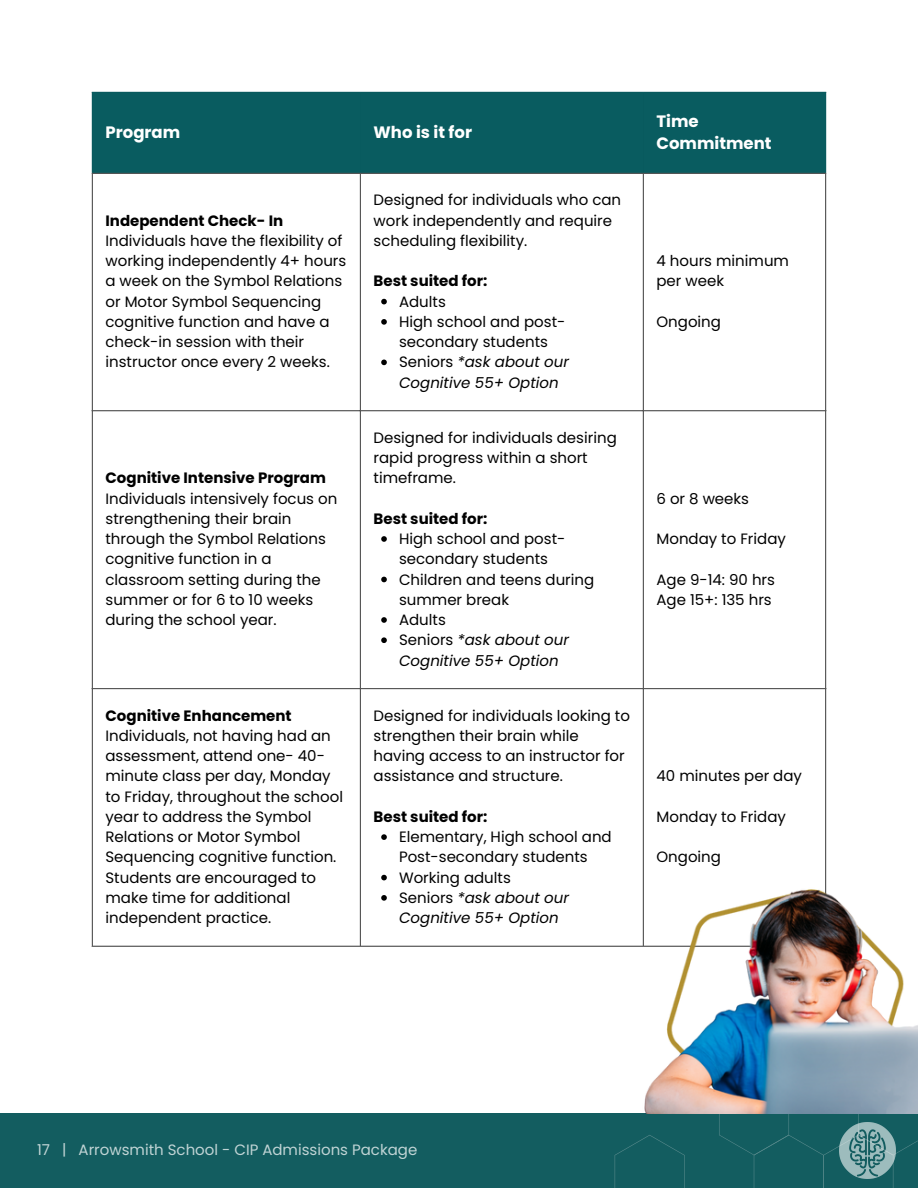
<style>
.page{position:relative;width:918px;height:1188px;background:#fff}
.page>*{position:absolute;margin:0;border:0;box-sizing:border-box;transform-origin:0 0}
.t1{font:700 16.5px/22.5px "Poppins";color:#fff}
.t2{font:15px/20.2px "Poppins";color:#000}
.t3{font:italic 15px/20.2px "Poppins";color:#000}
.t4{font:700 15px "Poppins";color:#000}
.t5{font:15px "Poppins";color:#fff}
.s1{font-style:normal}
</style>
<div class="page">
<div style="left:0;top:1113px;width:918px;height:75px;background:#135d60"></div>
<svg style="left:615px;top:1135px;width:70px;height:53px"></svg>
<svg style="left:719px;top:1114px;width:199px;height:74px"></svg>
<img style="left:839px;top:1123px;width:56px;height:55px">
<div style="left:93px;top:93px;width:732px;height:80px;background:#095c60"></div>
<svg style="left:381px;top:299px;width:6px;height:5px"></svg>
<svg style="left:381px;top:319px;width:6px;height:6px"></svg>
<svg style="left:381px;top:360px;width:6px;height:5px"></svg>
<svg style="left:381px;top:536px;width:6px;height:6px"></svg>
<svg style="left:381px;top:577px;width:6px;height:5px"></svg>
<svg style="left:381px;top:617px;width:6px;height:6px"></svg>
<svg style="left:381px;top:637px;width:6px;height:6px"></svg>
<svg style="left:381px;top:834px;width:6px;height:6px"></svg>
<svg style="left:381px;top:875px;width:6px;height:5px"></svg>
<svg style="left:381px;top:895px;width:6px;height:6px"></svg>
<hr style="left:92px;top:93px;width:1px;height:80px;background:#095c60">
<hr style="left:360px;top:93px;width:1px;height:80px;background:#095c60">
<hr style="left:643px;top:93px;width:1px;height:80px;background:#095c60">
<hr style="left:825px;top:93px;width:1px;height:80px;background:#095c60">
<hr style="left:92px;top:92px;width:734px;height:1px;background:#095c60">
<hr style="left:92px;top:174px;width:1px;height:772px;background:#545454">
<hr style="left:360px;top:174px;width:1px;height:772px;background:#545454">
<hr style="left:643px;top:174px;width:1px;height:772px;background:#545454">
<hr style="left:825px;top:174px;width:1px;height:772px;background:#545454">
<hr style="left:92px;top:173px;width:734px;height:1px;background:#545454">
<hr style="left:92px;top:410px;width:734px;height:1px;background:#545454">
<hr style="left:92px;top:688px;width:734px;height:1px;background:#545454">
<hr style="left:92px;top:946px;width:734px;height:1px;background:#545454">
<img style="left:588px;top:877px;width:330px;height:237px">
<p class="t1" style="left:106px;top:121px;width:76px">Program</p>
<p class="t1" style="left:374px;top:121px;width:100px">Who is it for</p>
<p class="t1" style="left:657px;top:110px;width:116px">Time<br>Commitment</p>
<p class="t4" style="left:106px;top:210px;width:179px">Independent Check- In</p>
<p class="t2" style="left:106px;top:231px;width:242px">Individuals have the flexibility of working independently 4+ hours a week on the Symbol Relations or Motor Symbol Sequencing cognitive function and have a check-in session with their instructor once every 2 weeks.</p>
<p class="t4" style="left:106px;top:468px;width:222px">Cognitive Intensive Program</p>
<p class="t2" style="left:106px;top:488px;width:233px">Individuals intensively focus on strengthening their brain through the Symbol Relations cognitive function in a classroom setting during the summer or for 6 to 10 weeks during the school year.</p>
<p class="t4" style="left:106px;top:705px;width:188px">Cognitive Enhancement</p>
<p class="t2" style="left:106px;top:726px;width:239px">Individuals, not having had an assessment, attend one- 40- minute class per day, Monday to Friday, throughout the school year to address the Symbol<br>Relations or Motor Symbol<br>Sequencing cognitive function.<br>Students are encouraged to make time for additional independent practice.</p>
<p class="t2" style="left:374px;top:190px;width:249px">Designed for individuals who can work independently and require scheduling flexibility.</p>
<p class="t4" style="left:374px;top:271px;width:115px">Best suited for:</p>
<p class="t2" style="left:399px;top:291px;width:48px">Adults</p>
<p class="t2" style="left:399px;top:312px;width:168px">High school and post&shy;secondary students</p>
<p class="t3" style="left:399px;top:352px;width:172px"><span class="s1">Seniors</span> *ask about our<br>Cognitive 55+ Option</p>
<p class="t2" style="left:374px;top:427px;width:245px">Designed for individuals desiring rapid progress within a short timeframe.</p>
<p class="t4" style="left:374px;top:508px;width:115px">Best suited for:</p>
<p class="t2" style="left:399px;top:529px;width:168px">High school and post&shy;secondary students</p>
<p class="t2" style="left:399px;top:569px;width:197px">Children and teens during summer break</p>
<p class="t2" style="left:399px;top:610px;width:48px">Adults</p>
<p class="t3" style="left:399px;top:630px;width:172px"><span class="s1">Seniors</span> *ask about our<br>Cognitive 55+ Option</p>
<p class="t2" style="left:374px;top:705px;width:258px">Designed for individuals looking to strengthen their brain while having access to an instructor for assistance and structure.</p>
<p class="t4" style="left:374px;top:806px;width:115px">Best suited for:</p>
<p class="t2" style="left:399px;top:827px;width:214px">Elementary, High school and<br>Post-secondary students</p>
<p class="t2" style="left:399px;top:867px;width:113px">Working adults</p>
<p class="t3" style="left:399px;top:888px;width:172px"><span class="s1">Seniors</span> *ask about our<br>Cognitive 55+ Option</p>
<p class="t2" style="left:657px;top:251px;width:134px">4 hours minimum per week</p>
<p class="t2" style="left:657px;top:312px;width:66px">Ongoing</p>
<p class="t2" style="left:657px;top:488px;width:94px">6 or 8 weeks</p>
<p class="t2" style="left:657px;top:529px;width:131px">Monday to Friday</p>
<p class="t2" style="left:657px;top:569px;width:120px">Age 9-14: 90 hrs</p>
<p class="t2" style="left:657px;top:589px;width:117px">Age 15+: 135 hrs</p>
<p class="t2" style="left:657px;top:766px;width:147px">40 minutes per day</p>
<p class="t2" style="left:657px;top:807px;width:131px">Monday to Friday</p>
<p class="t2" style="left:657px;top:847px;width:66px">Ongoing</p>
<p class="t5" style="left:37px;top:1139px;width:382px">17 | Arrowsmith School - CIP Admissions Package</p>
</div>
